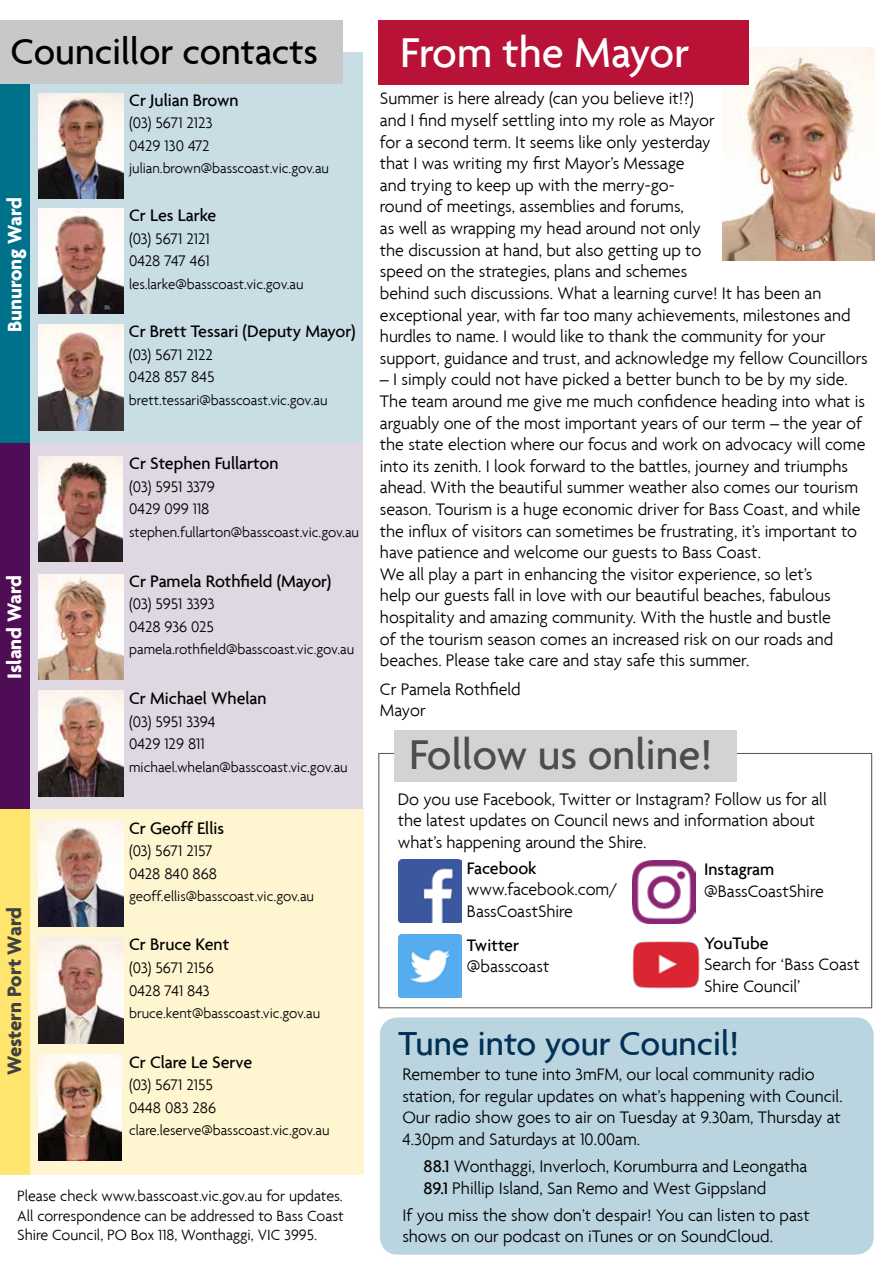
<style>
.page{position:relative;width:893px;height:1263px;background:#fff}
.page>*{position:absolute;margin:0;border:0;box-sizing:border-box;transform-origin:0 0}
.t1{font:500 45px "Agenda";color:#4d4d4f}
.t2{font:500 45px "Agenda";color:#fff}
.t3{font:500 39px "Agenda";color:#000}
.t4{font:500 36px "Agenda";color:#003055}
.t5{font:700 21px "Agenda";color:#fff}
.t6{font:700 21px "Agenda";color:#414042}
.t7{font:300 18px/21.6px "Agenda";color:#000}
.t8{font:500 18px "Agenda";color:#000}
.t9{font:300 16.5px/22.5px "Agenda";color:#000}
.t10{font:300 16.05px/19.2px "Agenda";color:#000;text-align:justify}
.t11{font:300 15px "Agenda";color:#000}
.s1{font-weight:500}
</style>
<div class="page">
<div style="left:0;top:809px;width:363px;height:366px;background:#fff5d1"></div>
<div style="left:0;top:52px;width:363px;height:391px;background:#c9dde5"></div>
<div style="left:0;top:443px;width:363px;height:366px;background:#dfd7e2"></div>
<img style="left:723px;top:47px;width:151px;height:213px">
<div style="left:0;top:20px;width:342px;height:64px;background:#c7c8ca"></div>
<div style="left:378px;top:20px;width:371px;height:65px;background:#b81237"></div>
<img style="left:38px;top:456px;width:85px;height:106px">
<img style="left:39px;top:574px;width:84px;height:106px">
<img style="left:39px;top:691px;width:84px;height:105px">
<img style="left:39px;top:93px;width:84px;height:106px">
<img style="left:39px;top:324px;width:84px;height:106px">
<img style="left:39px;top:208px;width:84px;height:106px">
<img style="left:39px;top:821px;width:84px;height:105px">
<img style="left:39px;top:938px;width:84px;height:105px">
<img style="left:39px;top:1055px;width:82px;height:105px">
<div style="left:380px;top:1017px;width:494px;height:237px;background:#bad5df;border-radius:18px"></div>
<div style="left:394px;top:730px;width:343px;height:52px;background:#d1d3d4"></div>
<img style="left:399px;top:934px;width:63px;height:63px">
<img style="left:399px;top:859px;width:63px;height:63px">
<img style="left:633px;top:861px;width:62px;height:63px">
<div style="left:0;top:809px;width:30px;height:366px;background:#ffe46d"></div>
<div style="left:0;top:84px;width:30px;height:361px;background:#00718b"></div>
<div style="left:0;top:443px;width:30px;height:366px;background:#4f0d56"></div>
<img style="left:632px;top:941px;width:68px;height:48px">
<h2 class="t3" style="left:11px;top:27px;width:309px">Councillor contacts</h2>
<h1 class="t2" style="left:400px;top:25px;width:291px">From the Mayor</h1>
<p class="t7" style="left:380px;top:88px;width:489px">Summer is here already (can you believe it!?)<br>and I find myself settling into my role as Mayor<br>for a second term. It seems like only yesterday<br>that I was writing my first Mayor’s Message<br>and trying to keep up with the merry-go-<br>round of meetings, assemblies and forums,<br>as well as wrapping my head around not only<br>the discussion at hand, but also getting up to<br>speed on the strategies, plans and schemes<br>behind such discussions. What a learning curve! It has been an exceptional year, with far too many achievements, milestones and hurdles to name. I would like to thank the community for your support, guidance and trust, and acknowledge my fellow Councillors</p>
<p class="t7" style="left:380px;top:368px;width:487px">– I simply could not have picked a better bunch to be by my side.<br>The team around me give me much confidence heading into what is arguably one of the most important years of our term – the year of the state election where our focus and work on advocacy will come into its zenith. I look forward to the battles, journey and triumphs ahead. With the beautiful summer weather also comes our tourism season. Tourism is a huge economic driver for Bass Coast, and while the influx of visitors can sometimes be frustrating, it’s important to have patience and welcome our guests to Bass Coast.<br>We all play a part in enhancing the visitor experience, so let’s<br>help our guests fall in love with our beautiful beaches, fabulous hospitality and amazing community. With the hustle and bustle<br>of the tourism season comes an increased risk on our roads and beaches. Please take care and stay safe this summer.</p>
<p class="t7" style="left:380px;top:678px;width:142px">Cr Pamela Rothfield<br>Mayor</p>
<p class="t8" style="left:129px;top:89px;width:111px">Cr Julian Brown</p>
<p class="t9" style="left:129px;top:112px;width:85px">(03) 5671 2123<br>0429 130 472</p>
<p class="t11" style="left:129px;top:160px;width:201px">julian.brown@basscoast.vic.gov.au</p>
<p class="t8" style="left:129px;top:204px;width:89px">Cr Les Larke</p>
<p class="t9" style="left:129px;top:227px;width:82px">(03) 5671 2121<br>0428 747 461</p>
<p class="t11" style="left:129px;top:275px;width:176px">les.larke@basscoast.vic.gov.au</p>
<p class="t8" style="left:129px;top:321px;width:228px">Cr Brett Tessari (Deputy Mayor)</p>
<p class="t9" style="left:129px;top:343px;width:87px">(03) 5671 2122<br>0428 857 845</p>
<p class="t11" style="left:129px;top:391px;width:200px">brett.tessari@basscoast.vic.gov.au</p>
<p class="t5" style="left:2px;top:332px;width:137px;rotate:-90deg">Bunurong Ward</p>
<p class="t8" style="left:129px;top:452px;width:151px">Cr Stephen Fullarton</p>
<p class="t9" style="left:129px;top:475px;width:87px">(03) 5951 3379<br>0429 099 118</p>
<p class="t11" style="left:129px;top:523px;width:231px">stephen.fullarton@basscoast.vic.gov.au</p>
<p class="t8" style="left:129px;top:570px;width:204px">Cr Pamela Rothfield (Mayor)</p>
<p class="t9" style="left:129px;top:592px;width:87px">(03) 5951 3393<br>0428 936 025</p>
<p class="t11" style="left:129px;top:641px;width:226px">pamela.rothfield@basscoast.vic.gov.au</p>
<p class="t8" style="left:129px;top:688px;width:139px">Cr Michael Whelan</p>
<p class="t9" style="left:129px;top:710px;width:88px">(03) 5951 3394<br>0429 129 811</p>
<p class="t11" style="left:129px;top:758px;width:220px">michael.whelan@basscoast.vic.gov.au</p>
<p class="t5" style="left:2px;top:679px;width:105px;rotate:-90deg">Island Ward</p>
<h1 class="t1" style="left:409px;top:727px;width:305px">Follow us online!</h1>
<p class="t6" style="left:2px;top:1075px;width:169px;rotate:-90deg">Western Port Ward</p>
<p class="t8" style="left:129px;top:817px;width:97px">Cr Geoff Ellis</p>
<p class="t9" style="left:129px;top:839px;width:90px">(03) 5671 2157<br>0428 840 868</p>
<p class="t11" style="left:129px;top:887px;width:187px">geoff.ellis@basscoast.vic.gov.au</p>
<p class="t8" style="left:129px;top:934px;width:102px">Cr Bruce Kent</p>
<p class="t9" style="left:129px;top:956px;width:86px">(03) 5671 2156<br>0428 741 843</p>
<p class="t11" style="left:129px;top:1004px;width:193px">bruce.kent@basscoast.vic.gov.au</p>
<p class="t8" style="left:129px;top:1051px;width:125px">Cr Clare Le Serve</p>
<p class="t9" style="left:129px;top:1073px;width:89px">(03) 5671 2155<br>0448 083 286</p>
<p class="t11" style="left:129px;top:1121px;width:202px">clare.leserve@basscoast.vic.gov.au</p>
<p class="t10" style="left:17px;top:1186px;width:328px">Please check www.basscoast.vic.gov.au for updates.<br>All correspondence can be addressed to Bass Coast Shire Council, PO Box 118, Wonthaggi, VIC 3995.</p>
<p class="t7" style="left:398px;top:788px;width:430px">Do you use Facebook, Twitter or Instagram? Follow us for all the latest updates on Council news and information about what’s happening around the Shire.</p>
<p class="t8" style="left:467px;top:857px;width:71px">Facebook</p>
<p class="t7" style="left:467px;top:878px;width:152px">www.facebook.com/<br>BassCoastShire</p>
<p class="t8" style="left:467px;top:934px;width:54px">Twitter</p>
<p class="t7" style="left:467px;top:955px;width:84px">@basscoast</p>
<p class="t8" style="left:704px;top:858px;width:72px">Instagram</p>
<p class="t7" style="left:704px;top:880px;width:121px">@BassCoastShire</p>
<p class="t8" style="left:704px;top:932px;width:66px">YouTube</p>
<p class="t7" style="left:704px;top:953px;width:157px">Search for ‘Bass Coast<br>Shire Council’</p>
<h3 class="t4" style="left:399px;top:1021px;width:342px">Tune into your Council!</h3>
<p class="t7" style="left:402px;top:1063px;width:442px">Remember to tune into 3mFM, our local community radio station, for regular updates on what’s happening with Council.<br>Our radio show goes to air on Tuesday at 9.30am, Thursday at 4.30pm and Saturdays at 10.00am.</p>
<p class="t7" style="left:424px;top:1155px;width:385px"><span class="s1">88.1</span> Wonthaggi, Inverloch, Korumburra and Leongatha<br><span class="s1">89.1</span> Phillip Island, San Remo and West Gippsland</p>
<p class="t7" style="left:402px;top:1204px;width:409px">If you miss the show don’t despair! You can listen to past shows on our podcast on iTunes or on SoundCloud.</p>
</div>
